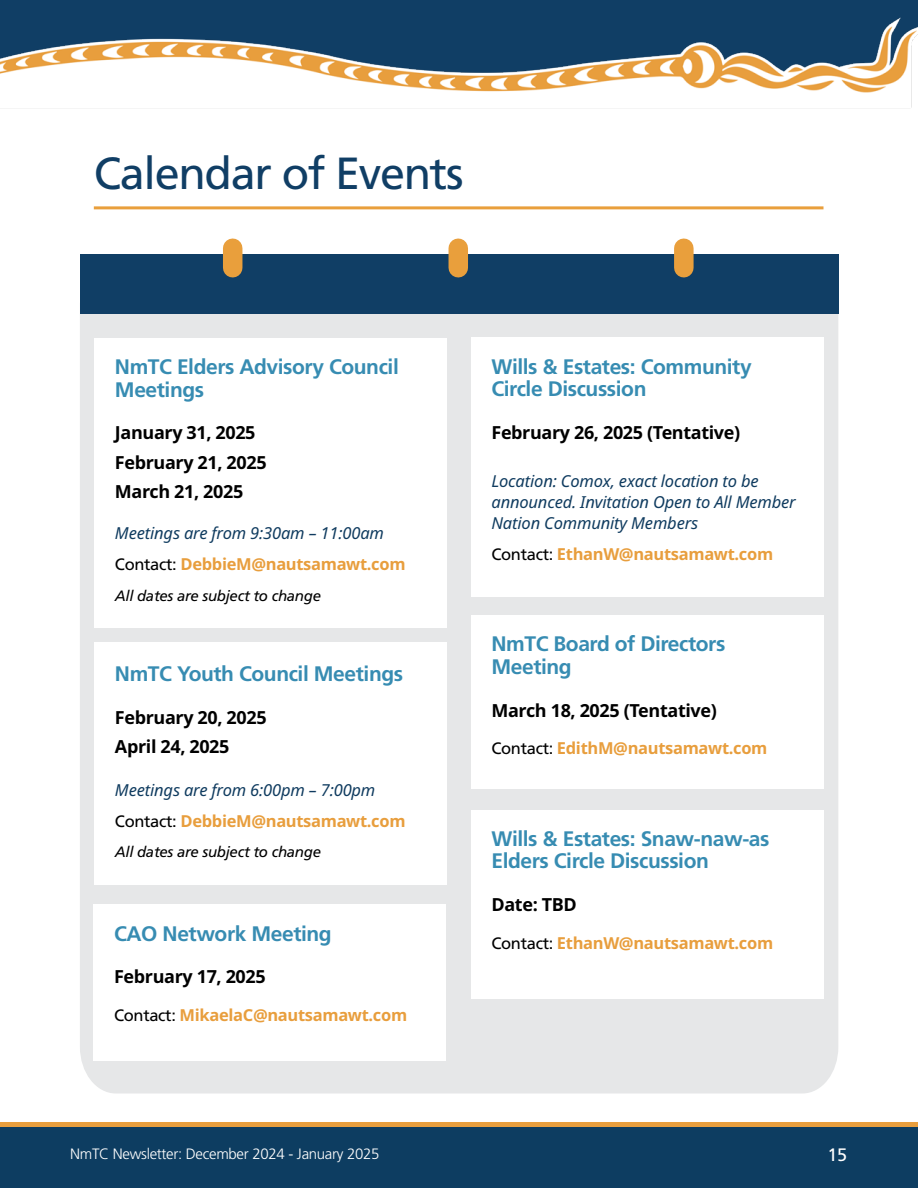
<style>
.page{position:relative;width:918px;height:1188px;background:#fff}
.page>*{position:absolute;margin:0;border:0;box-sizing:border-box;transform-origin:0 0}
.t1{font:45px "Frutiger LT Pro";letter-spacing:-.03em;color:#103e65}
.t2{font:700 21px/22.5px "Frutiger LT Pro";letter-spacing:-.02em;color:#378cb2}
.t3{font:700 18px/29.2px "BC Sans";letter-spacing:-.02em;color:#000}
.t4{font:18px "Frutiger LT Pro";color:#fff}
.t5{font:italic 16.5px/21px "BC Sans";letter-spacing:-.01em;color:#0f3b5f}
.t6{font:700 16.5px "BC Sans";letter-spacing:-.02em;color:#e89e3d}
.t7{font:italic 15px "Frutiger LT Pro";letter-spacing:-.02em;color:#000}
.t8{font:300 15px "Frutiger LT Pro";letter-spacing:-.02em;color:#fff}
.s1{font-family:"Frutiger LT Pro";font-style:normal;color:#000}
.s2{font-weight:700;font-style:normal;color:#e89e3d}
.s3{font-family:"Frutiger LT Pro";font-weight:400;color:#000}
</style>
<div class="page">
<div style="left:0;top:1124px;width:918px;height:64px;background:#0d3d61"></div>
<div style="left:0;top:1122px;width:918px;height:5px;background:#e89e3d"></div>
<div style="left:0;top:0;width:918px;height:16px;background:#103e65"></div>
<img style="left:0;top:16px;width:918px;height:92px">
<div style="left:80px;top:314px;width:758px;height:780px;background:#e6e7e8"></div>
<div style="left:80px;top:254px;width:758px;height:60px;background:#103e65"></div>
<div style="left:223px;top:248px;width:19px;height:20px;background:#e99f3c"></div>
<div style="left:449px;top:248px;width:19px;height:20px;background:#e99f3c"></div>
<div style="left:674px;top:248px;width:20px;height:20px;background:#e99f3c"></div>
<div style="left:471px;top:615px;width:353px;height:174px;background:#fff"></div>
<div style="left:471px;top:810px;width:353px;height:189px;background:#fff"></div>
<div style="left:471px;top:338px;width:353px;height:259px;background:#fff"></div>
<div style="left:94px;top:904px;width:352px;height:157px;background:#fff"></div>
<div style="left:95px;top:338px;width:352px;height:290px;background:#fff"></div>
<div style="left:95px;top:642px;width:352px;height:242px;background:#fff"></div>
<hr style="left:94px;top:206px;width:730px;height:3px;background:#e99f3c">
<h1 class="t1" style="left:94px;top:147px;width:371px">Calendar of Events</h1>
<p class="t2" style="left:115px;top:356px;width:285px">NmTC Elders Advisory Council<br>Meetings</p>
<p class="t3" style="left:115px;top:419px;width:153px">January 31, 2025<br>February 21, 2025<br>March 21, 2025</p>
<p class="t5" style="left:115px;top:518px;width:292px;line-height:30.8px">Meetings are from 9:30am – 11:00am<br><span class="s1">Contact:</span> <span class="s2">DebbieM@nautsamawt.com</span></p>
<p class="t7" style="left:115px;top:587px;width:208px">All dates are subject to change</p>
<p class="t2" style="left:115px;top:662px;width:290px">NmTC Youth Council Meetings</p>
<p class="t3" style="left:115px;top:703px;width:153px">February 20, 2025<br>April 24, 2025</p>
<p class="t5" style="left:115px;top:775px;width:292px;line-height:30.8px">Meetings are from 6:00pm – 7:00pm<br><span class="s1">Contact:</span> <span class="s2">DebbieM@nautsamawt.com</span></p>
<p class="t7" style="left:115px;top:843px;width:208px">All dates are subject to change</p>
<p class="t2" style="left:114px;top:922px;width:219px">CAO Network Meeting</p>
<p class="t3" style="left:114px;top:963px;width:153px">February 17, 2025</p>
<p class="t6" style="left:114px;top:1003px;width:295px"><span class="s3">Contact:</span> MikaelaC@nautsamawt.com</p>
<p class="t2" style="left:491px;top:355px;width:262px">Wills &amp; Estates: Community<br>Circle Discussion</p>
<p class="t3" style="left:491px;top:418px;width:250px">February 26, 2025 (Tentative)</p>
<p class="t5" style="left:491px;top:471px;width:306px">Location: Comox, exact location to be announced. Invitation Open to All Member<br>Nation Community Members</p>
<p class="t6" style="left:491px;top:542px;width:283px"><span class="s3">Contact:</span> EthanW@nautsamawt.com</p>
<p class="t2" style="left:491px;top:633px;width:235px">NmTC Board of Directors<br>Meeting</p>
<p class="t3" style="left:491px;top:696px;width:227px">March 18, 2025 (Tentative)</p>
<p class="t6" style="left:491px;top:736px;width:277px"><span class="s3">Contact:</span> EdithM@nautsamawt.com</p>
<p class="t2" style="left:491px;top:827px;width:280px">Wills &amp; Estates: Snaw-naw-as<br>Elders Circle Discussion</p>
<p class="t3" style="left:491px;top:891px;width:87px">Date: TBD</p>
<p class="t6" style="left:491px;top:931px;width:283px"><span class="s3">Contact:</span> EthanW@nautsamawt.com</p>
<p class="t8" style="left:70px;top:1145px;width:311px">NmTC Newsletter: December 2024 - January 2025</p>
<p class="t4" style="left:827px;top:1144px;width:21px">15</p>
</div>
